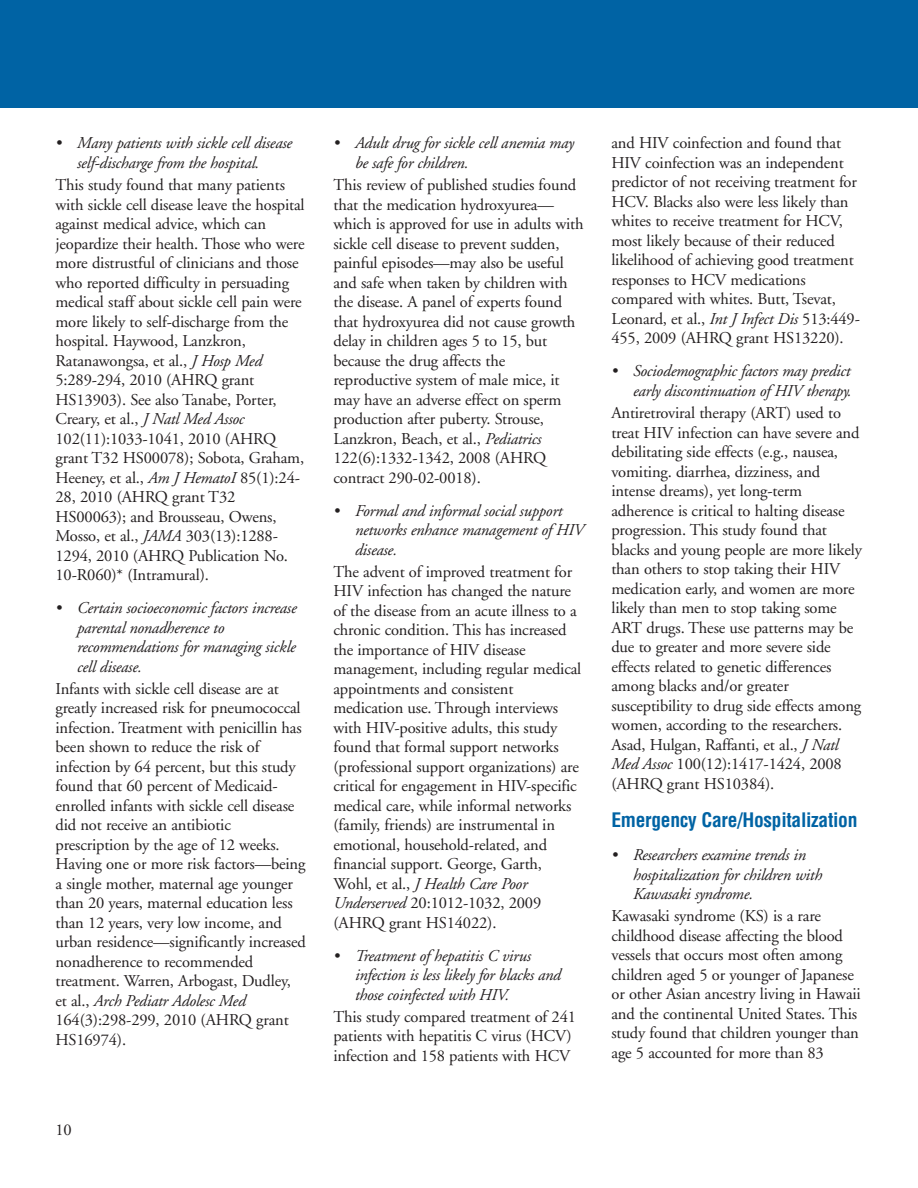
<style>
.page{position:relative;width:918px;height:1188px;background:#fff}
.page>*{position:absolute;margin:0;border:0;box-sizing:border-box;transform-origin:0 0}
.t1{font:700 condensed 19.5px "Helvetica";letter-spacing:-.015em;color:#0063a4}
.t2{font:16.5px/19.5px "Adobe Garamond";letter-spacing:-.01em;color:#231f20}
.t3{font:italic 16.5px/19.5px "Adobe Garamond";letter-spacing:-.015em;color:#231f20}
.s1{font-style:italic}
</style>
<div class="page">
<div style="left:0;top:0;width:918px;height:108px;background:#0063a4"></div>
<p class="t3" style="left:77px;top:135px;width:217px;text-indent:-22px">• Many patients with sickle cell disease self-discharge from the hospital.</p>
<p class="t2" style="left:56px;top:177px;width:251px">This study found that many patients with sickle cell disease leave the hospital against medical advice, which can jeopardize their health. Those who were more distrustful of clinicians and those who reported difficulty in persuading medical staff about sickle cell pain were more likely to self-discharge from the hospital. Haywood, Lanzkron, Ratanawongsa, et al., <span class="s1">J Hosp Med </span>5:289-294, 2010 (AHRQ grant HS13903). See also Tanabe, Porter, Creary, et al., <span class="s1">J Natl Med Assoc </span>102(11):1033-1041, 2010 (AHRQ grant T32 HS00078); Sobota, Graham, Heeney, et al., <span class="s1">Am J HematoI</span> 85(1):24- 28, 2010 (AHRQ grant T32<br>HS00063); and Brousseau, Owens, Mosso, et al., <span class="s1">JAMA</span> 303(13):1288- 1294, 2010 (AHRQ Publication No.<br>10-R060)* (Intramural).</p>
<p class="t3" style="left:77px;top:600px;width:221px;text-indent:-22px">• Certain socioeconomic factors increase parental nonadherence to recommendations for managing sickle cell disease.</p>
<p class="t2" style="left:55px;top:680px;width:252px">Infants with sickle cell disease are at greatly increased risk for pneumococcal infection. Treatment with penicillin has been shown to reduce the risk of infection by 64 percent, but this study found that 60 percent of Medicaid&shy;enrolled infants with sickle cell disease did not receive an antibiotic prescription by the age of 12 weeks.<br>Having one or more risk factors—being a single mother, maternal age younger than 20 years, maternal education less than 12 years, very low income, and urban residence—significantly increased nonadherence to recommended treatment. Warren, Arbogast, Dudley, et al., <span class="s1">Arch Pediatr Adolesc Med </span>164(3):298-299, 2010 (AHRQ grant HS16974).</p>
<p class="t2" style="left:56px;top:1122px;width:18px">10</p>
<p class="t3" style="left:355px;top:135px;width:221px;text-indent:-22px">• Adult drug for sickle cell anemia may be safe for children.</p>
<p class="t2" style="left:333px;top:177px;width:252px">This review of published studies found that the medication hydroxyurea— which is approved for use in adults with sickle cell disease to prevent sudden, painful episodes—may also be useful and safe when taken by children with the disease. A panel of experts found that hydroxyurea did not cause growth delay in children ages 5 to 15, but because the drug affects the reproductive system of male mice, it may have an adverse effect on sperm production after puberty. Strouse, Lanzkron, Beach, et al., <span class="s1">Pediatrics </span>122(6):1332-1342, 2008 (AHRQ contract 290-02-0018).</p>
<p class="t3" style="left:355px;top:502px;width:231px;text-indent:-22px">• Formal and informal social support networks enhance management of HIV disease.</p>
<p class="t2" style="left:333px;top:563px;width:249px">The advent of improved treatment for HIV infection has changed the nature of the disease from an acute illness to a chronic condition. This has increased the importance of HIV disease management, including regular medical appointments and consistent medication use. Through interviews with HIV-positive adults, this study found that formal support networks (professional support organizations) are critical for engagement in HIV-specific medical care, while informal networks (family, friends) are instrumental in emotional, household-related, and financial support. George, Garth, Wohl, et al., <span class="s1">J Health Care Poor Underserved</span> 20:1012-1032, 2009 (AHRQ grant HS14022).</p>
<p class="t3" style="left:355px;top:947px;width:208px;text-indent:-22px">• Treatment of hepatitis C virus infection is less likely for blacks and those coinfected with HIV.</p>
<p class="t2" style="left:333px;top:1008px;width:244px">This study compared treatment of 241 patients with hepatitis C virus (HCV) infection and 158 patients with HCV</p>
<p class="t2" style="left:611px;top:135px;width:250px">and HIV coinfection and found that HIV coinfection was an independent predictor of not receiving treatment for HCV. Blacks also were less likely than whites to receive treatment for HCV, most likely because of their reduced likelihood of achieving good treatment responses to HCV medications compared with whites. Butt, Tsevat, Leonard, et al., <span class="s1">Int J Infect Dis</span> 513:449- 455, 2009 (AHRQ grant HS13220).</p>
<p class="t3" style="left:611px;top:363px;width:242px;text-align:right">• Sociodemographic factors may predict early discontinuation of HIV therapy.</p>
<p class="t2" style="left:611px;top:405px;width:252px">Antiretroviral therapy (ART) used to treat HIV infection can have severe and debilitating side effects (e.g., nausea, vomiting. diarrhea, dizziness, and intense dreams), yet long-term adherence is critical to halting disease progression. This study found that blacks and young people are more likely than others to stop taking their HIV medication early, and women are more likely than men to stop taking some ART drugs. These use patterns may be due to greater and more severe side effects related to genetic differences among blacks and/or greater susceptibility to drug side effects among women, according to the researchers.<br>Asad, Hulgan, Raffanti, et al., <span class="s1">J Natl Med Assoc</span> 100(12):1417-1424, 2008 (AHRQ grant HS10384).</p>
<p class="t1" style="left:611px;top:809px;width:247px">Emergency Care/Hospitalization</p>
<p class="t3" style="left:633px;top:847px;width:191px;text-indent:-22px">• Researchers examine trends in hospitalization for children with<br>Kawasaki syndrome.</p>
<p class="t2" style="left:611px;top:908px;width:251px">Kawasaki syndrome (KS) is a rare childhood disease affecting the blood vessels that occurs most often among children aged 5 or younger of Japanese or other Asian ancestry living in Hawaii and the continental United States. This study found that children younger than age 5 accounted for more than 83</p>
</div>
